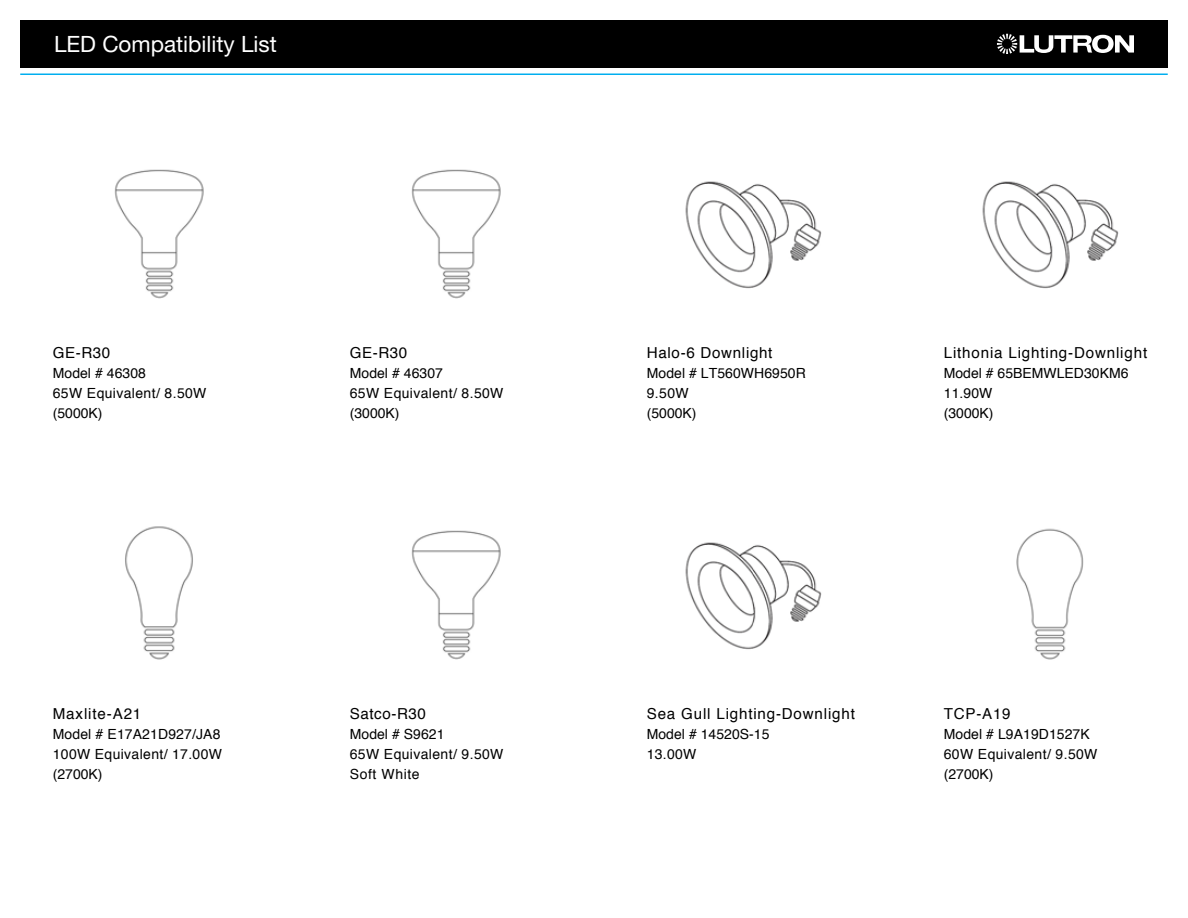
<style>
.page{position:relative;width:1188px;height:918px;background:#fff}
.page>*{position:absolute;margin:0;border:0;box-sizing:border-box;transform-origin:0 0}
.t1{font:22.5px "Helvetica Neue LT Std";color:#fff}
.t2{font:15.15px "Helvetica";letter-spacing:.055em;color:#000}
.t3{font:13.95px/20px "Helvetica";letter-spacing:.005em;color:#000}
.t4{font:13.95px/20px "Helvetica";letter-spacing:.025em;color:#000}
</style>
<div class="page">
<img style="left:114px;top:169px;width:90px;height:130px">
<img style="left:411px;top:169px;width:90px;height:130px">
<img style="left:685px;top:181px;width:137px;height:108px">
<img style="left:982px;top:181px;width:137px;height:108px">
<div style="left:28px;top:496px;width:262px;height:336px;border:2px solid #fff;border-radius:9px"></div>
<img style="left:125px;top:526px;width:68px;height:134px">
<div style="left:326px;top:496px;width:261px;height:336px;border:2px solid #fff;border-radius:9px"></div>
<img style="left:411px;top:530px;width:90px;height:130px">
<div style="left:622px;top:496px;width:263px;height:336px;border:2px solid #fff;border-radius:9px"></div>
<img style="left:685px;top:542px;width:137px;height:108px">
<img style="left:1016px;top:528px;width:68px;height:132px">
<div style="left:20px;top:20px;width:1148px;height:48px;background:#000"></div>
<svg style="left:997px;top:34px;width:137px;height:20px"></svg>
<hr style="left:20px;top:74px;width:1148px;height:1px;background:#00aeef">
<h1 class="t1" style="left:54px;top:30px;width:224px">LED Compatibility List</h1>
<p class="t2" style="left:53px;top:341px;width:59px">GE-R30</p>
<p class="t4" style="left:53px;top:363px;width:155px">Model # 46308<br>65W Equivalent/ 8.50W (5000K)</p>
<p class="t2" style="left:53px;top:702px;width:90px">Maxlite-A21</p>
<p class="t3" style="left:53px;top:724px;width:171px;text-align:justify">Model # E17A21D927/JA8<br>100W Equivalent/ 17.00W (2700K)</p>
<p class="t2" style="left:350px;top:341px;width:59px">GE-R30</p>
<p class="t4" style="left:350px;top:363px;width:155px">Model # 46307<br>65W Equivalent/ 8.50W (3000K)</p>
<p class="t2" style="left:350px;top:702px;width:78px">Satco-R30</p>
<p class="t4" style="left:350px;top:724px;width:155px">Model # S9621<br>65W Equivalent/ 9.50W<br>Soft White</p>
<p class="t2" style="left:647px;top:341px;width:127px">Halo-6 Downlight</p>
<p class="t3" style="left:647px;top:363px;width:161px">Model # LT560WH6950R<br>9.50W<br>(5000K)</p>
<p class="t2" style="left:944px;top:341px;width:205px">Lithonia Lighting-Downlight</p>
<p class="t3" style="left:944px;top:363px;width:186px">Model # 65BEMWLED30KM6<br>11.90W<br>(3000K)</p>
<p class="t2" style="left:647px;top:702px;width:210px">Sea Gull Lighting-Downlight</p>
<p class="t3" style="left:647px;top:724px;width:124px">Model # 14520S-15<br>13.00W</p>
<p class="t2" style="left:944px;top:702px;width:68px">TCP-A19</p>
<p class="t3" style="left:944px;top:724px;width:155px">Model # L9A19D1527K<br>60W Equivalent/ 9.50W (2700K)</p>
</div>
